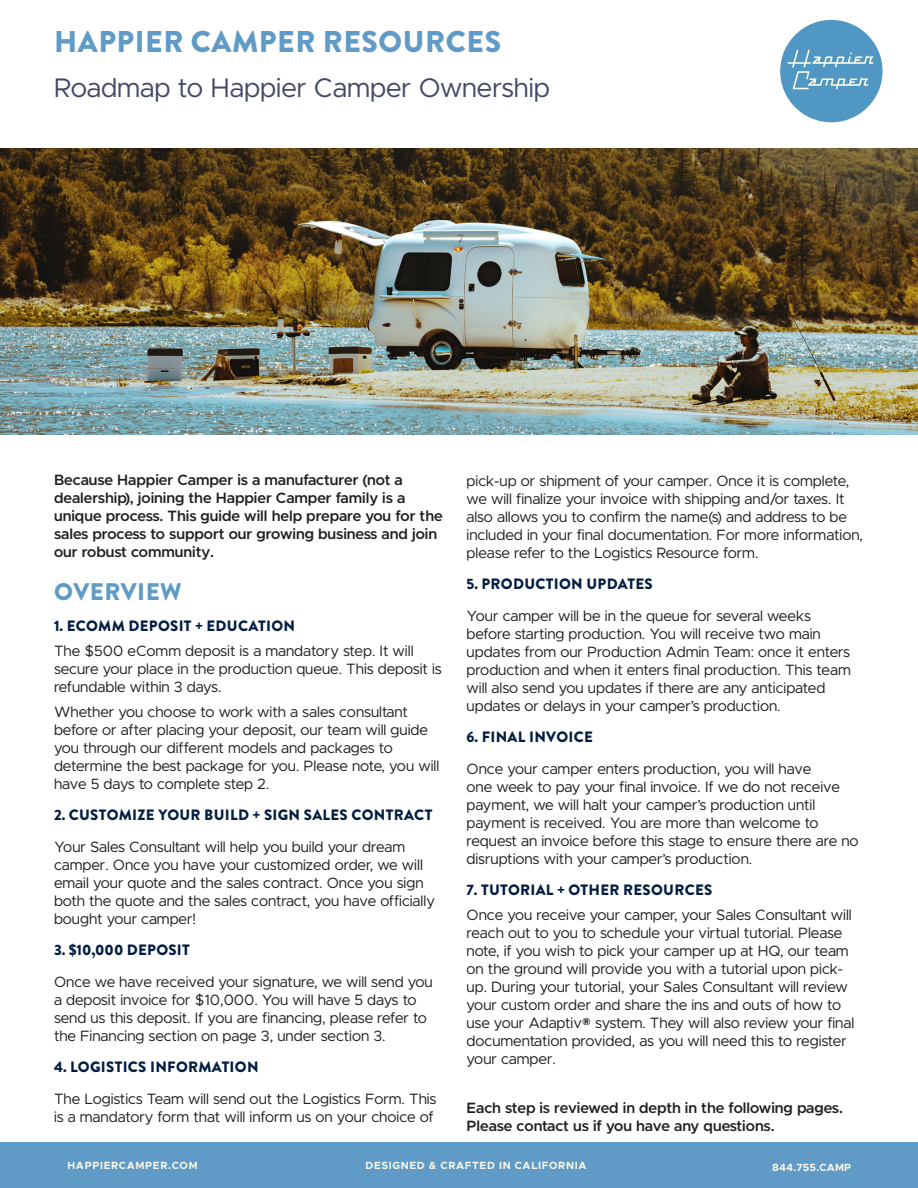
<style>
.page{position:relative;width:918px;height:1188px;background:#fff}
.page>*{position:absolute;margin:0;border:0;box-sizing:border-box;transform-origin:0 0}
.Display_Typeface{font:900 30px "Brandon Grotesque";letter-spacing:.02em;color:#5f9bc6}
.Content_Typeface{font:27px "Metropolis";color:#434967}
.t1{font:900 24px "Brandon Grotesque";letter-spacing:.02em;color:#5f9bc6}
.t2{font:15px/18px "Metropolis";color:#231f20}
.t3{font:600 15px/18px "Metropolis";color:#231f20}
.t4{font:900 15px "Brandon Grotesque";letter-spacing:.02em;color:#041e42}
.t5{font:700 10.5px "Metropolis";letter-spacing:.06em;color:#faf6e8}
.t6{font:700 10.5px "Metropolis";letter-spacing:.015em;color:#faf6e8}
</style>
<div class="page">
<img style="left:0;top:148px;width:918px;height:286px">
<div style="left:780px;top:20px;width:103px;height:102px;background:#5097c4;border-radius:50%"></div>
<svg style="left:787px;top:50px;width:86px;height:39px"></svg>
<div style="left:0;top:1143px;width:918px;height:45px;background:#5f9bc6"></div>
<p class="Display_Typeface" style="left:54px;top:20px;width:448px">HAPPIER CAMPER RESOURCES</p>
<p class="Content_Typeface" style="left:54px;top:71px;width:498px">Roadmap to Happier Camper Ownership</p>
<p class="t3" style="left:54px;top:471px;width:390px">Because Happier Camper is a manufacturer (not a dealership), joining the Happier Camper family is a unique process. This guide will help prepare you for the sales process to support our growing business and join our robust community.</p>
<p class="t1" style="left:54px;top:574px;width:129px">OVERVIEW</p>
<p class="t4" style="left:54px;top:615px;width:243px">1. ECOMM DEPOSIT + EDUCATION</p>
<p class="t2" style="left:54px;top:642px;width:389px">The $500 eComm deposit is a mandatory step. It will secure your place in the production queue. This deposit is refundable within 3 days.</p>
<p class="t2" style="left:54px;top:703px;width:387px">Whether you choose to work with a sales consultant before or after placing your deposit, our team will guide you through our different models and packages to determine the best package for you. Please note, you will have 5 days to complete step 2.</p>
<p class="t4" style="left:54px;top:804px;width:380px">2. CUSTOMIZE YOUR BUILD + SIGN SALES CONTRACT</p>
<p class="t2" style="left:54px;top:838px;width:382px">Your Sales Consultant will help you build your dream camper. Once you have your customized order, we will email your quote and the sales contract. Once you sign both the quote and the sales contract, you have officially bought your camper!</p>
<p class="t4" style="left:54px;top:939px;width:137px">3. $10,000 DEPOSIT</p>
<p class="t2" style="left:54px;top:973px;width:380px">Once we have received your signature, we will send you a deposit invoice for $10,000. You will have 5 days to send us this deposit. If you are financing, please refer to the Financing section on page 3, under section 3.</p>
<p class="t4" style="left:54px;top:1056px;width:206px">4. LOGISTICS INFORMATION</p>
<p class="t2" style="left:54px;top:1090px;width:384px">The Logistics Team will send out the Logistics Form. This is a mandatory form that will inform us on your choice of</p>
<p class="t5" style="left:68px;top:1159px;width:132px">HAPPIERCAMPER.COM</p>
<p class="t5" style="left:366px;top:1158px;width:223px">DESIGNED &amp; CRAFTED IN CALIFORNIA</p>
<p class="t6" style="left:772px;top:1161px;width:81px">844.755.CAMP</p>
<p class="t2" style="left:467px;top:471px;width:398px">pick-up or shipment of your camper. Once it is complete, we will finalize your invoice with shipping and/or taxes. It also allows you to confirm the name(s) and address to be included in your final documentation. For more information, please refer to the Logistics Resource form.</p>
<p class="t4" style="left:467px;top:573px;width:188px">5. PRODUCTION UPDATES</p>
<p class="t2" style="left:467px;top:606px;width:386px">Your camper will be in the queue for several weeks before starting production. You will receive two main updates from our Production Admin Team: once it enters production and when it enters final production. This team will also send you updates if there are any anticipated updates or delays in your camper’s production.</p>
<p class="t4" style="left:467px;top:726px;width:128px">6. FINAL INVOICE</p>
<p class="t2" style="left:467px;top:759px;width:394px">Once your camper enters production, you will have<br>one week to pay your final invoice. If we do not receive payment, we will halt your camper’s production until payment is received. You are more than welcome to request an invoice before this stage to ensure there are no disruptions with your camper’s production.</p>
<p class="t4" style="left:467px;top:879px;width:247px">7. TUTORIAL + OTHER RESOURCES</p>
<p class="t2" style="left:467px;top:906px;width:389px">Once you receive your camper, your Sales Consultant will reach out to you to schedule your virtual tutorial. Please note, if you wish to pick your camper up at HQ, our team on the ground will provide you with a tutorial upon pick&shy;up. During your tutorial, your Sales Consultant will review your custom order and share the ins and outs of how to use your Adaptiv® system. They will also review your final documentation provided, as you will need this to register your camper.</p>
<p class="t3" style="left:467px;top:1099px;width:378px">Each step is reviewed in depth in the following pages.<br>Please contact us if you have any questions.</p>
</div>
